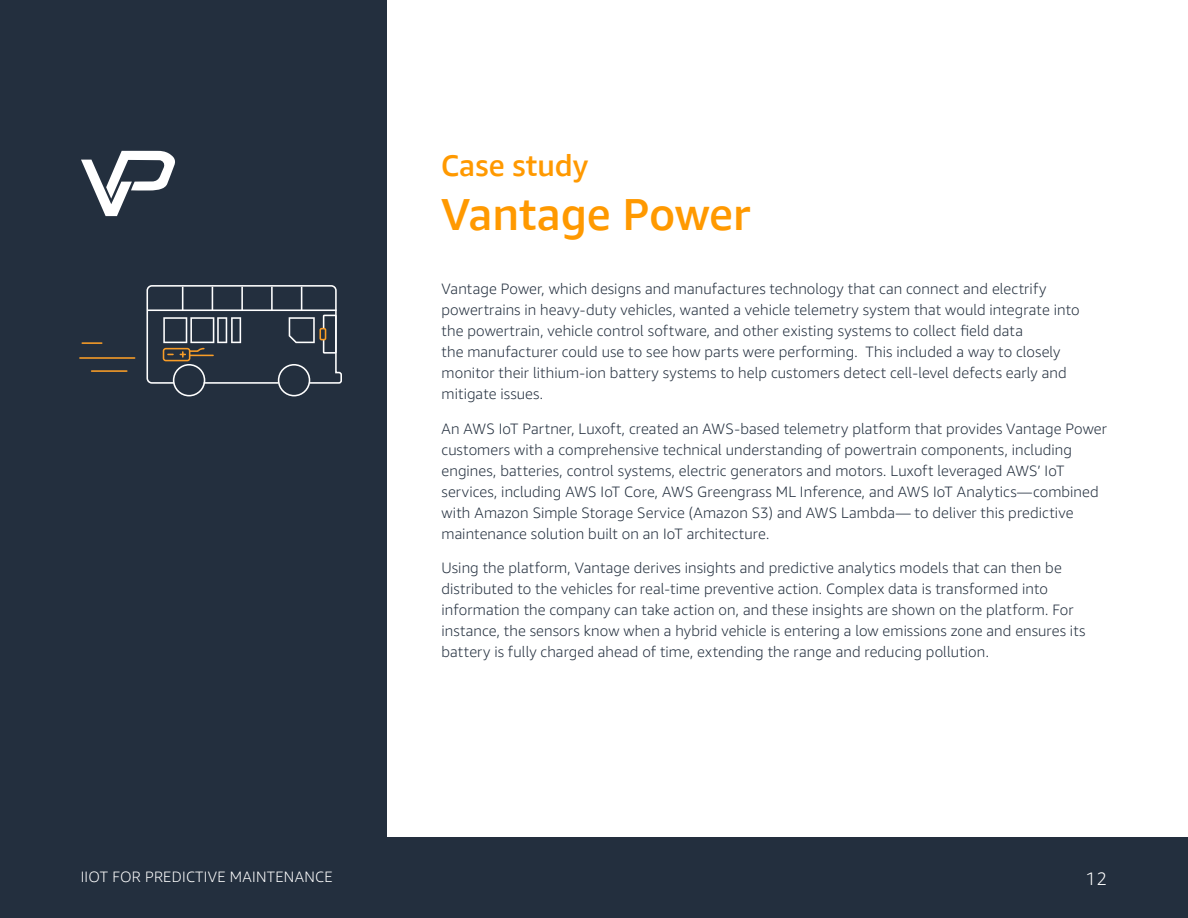
<style>
.page{position:relative;width:1188px;height:918px;background:#fff}
.page>*{position:absolute;margin:0;border:0;box-sizing:border-box;transform-origin:0 0}
.t1{font:500 45px "Amazon Ember";letter-spacing:-.005em;color:#f90}
.t2{font:500 30px "Amazon Ember";letter-spacing:.005em;color:#f90}
.t3{font:300 18px "Amazon Ember";color:#fff}
.t4{font:300 15px/21px "Amazon Ember";letter-spacing:.005em;color:#232f3e}
.t5{font:300 15px "Amazon Ember";letter-spacing:.02em;color:#fff}
</style>
<div class="page">
<div style="left:0;top:0;width:387px;height:918px;background:#232f3e"></div>
<div style="left:0;top:837px;width:1188px;height:81px;background:#232f3e"></div>
<hr style="left:92px;top:370px;width:35px;height:2px;background:#f99d27">
<hr style="left:82px;top:342px;width:20px;height:2px;background:#f99d27">
<hr style="left:80px;top:357px;width:55px;height:2px;background:#f99d27">
<div style="left:278px;top:364px;width:32px;height:32px;border:2px solid #fff;border-radius:50%"></div>
<div style="left:173px;top:364px;width:32px;height:32px;border:2px solid #fff;border-radius:50%"></div>
<svg style="left:146px;top:285px;width:196px;height:99px"></svg>
<svg style="left:81px;top:151px;width:94px;height:65px"></svg>
<h2 class="t2" style="left:441px;top:146px;width:149px">Case study</h2>
<h1 class="t1" style="left:441px;top:186px;width:311px">Vantage Power</h1>
<p class="t4" style="left:442px;top:279px;width:640px">Vantage Power, which designs and manufactures technology that can connect and electrify powertrains in heavy-duty vehicles, wanted a vehicle telemetry system that would integrate into the powertrain, vehicle control software, and other existing systems to collect field data<br>the manufacturer could use to see how parts were performing. This included a way to closely monitor their lithium-ion battery systems to help customers detect cell-level defects early and mitigate issues.</p>
<p class="t4" style="left:442px;top:418px;width:667px">An AWS IoT Partner, Luxoft, created an AWS-based telemetry platform that provides Vantage Power customers with a comprehensive technical understanding of powertrain components, including engines, batteries, control systems, electric generators and motors. Luxoft leveraged AWS’ IoT services, including AWS IoT Core, AWS Greengrass ML Inference, and AWS IoT Analytics—combined with Amazon Simple Storage Service (Amazon S3) and AWS Lambda— to deliver this predictive maintenance solution built on an IoT architecture.</p>
<p class="t4" style="left:442px;top:558px;width:646px">Using the platform, Vantage derives insights and predictive analytics models that can then be distributed to the vehicles for real-time preventive action. Complex data is transformed into information the company can take action on, and these insights are shown on the platform. For instance, the sensors know when a hybrid vehicle is entering a low emissions zone and ensures its battery is fully charged ahead of time, extending the range and reducing pollution.</p>
<p class="t5" style="left:81px;top:868px;width:253px">IIOT FOR PREDICTIVE MAINTENANCE</p>
<p class="t3" style="left:1085px;top:867px;width:23px">12</p>
</div>
